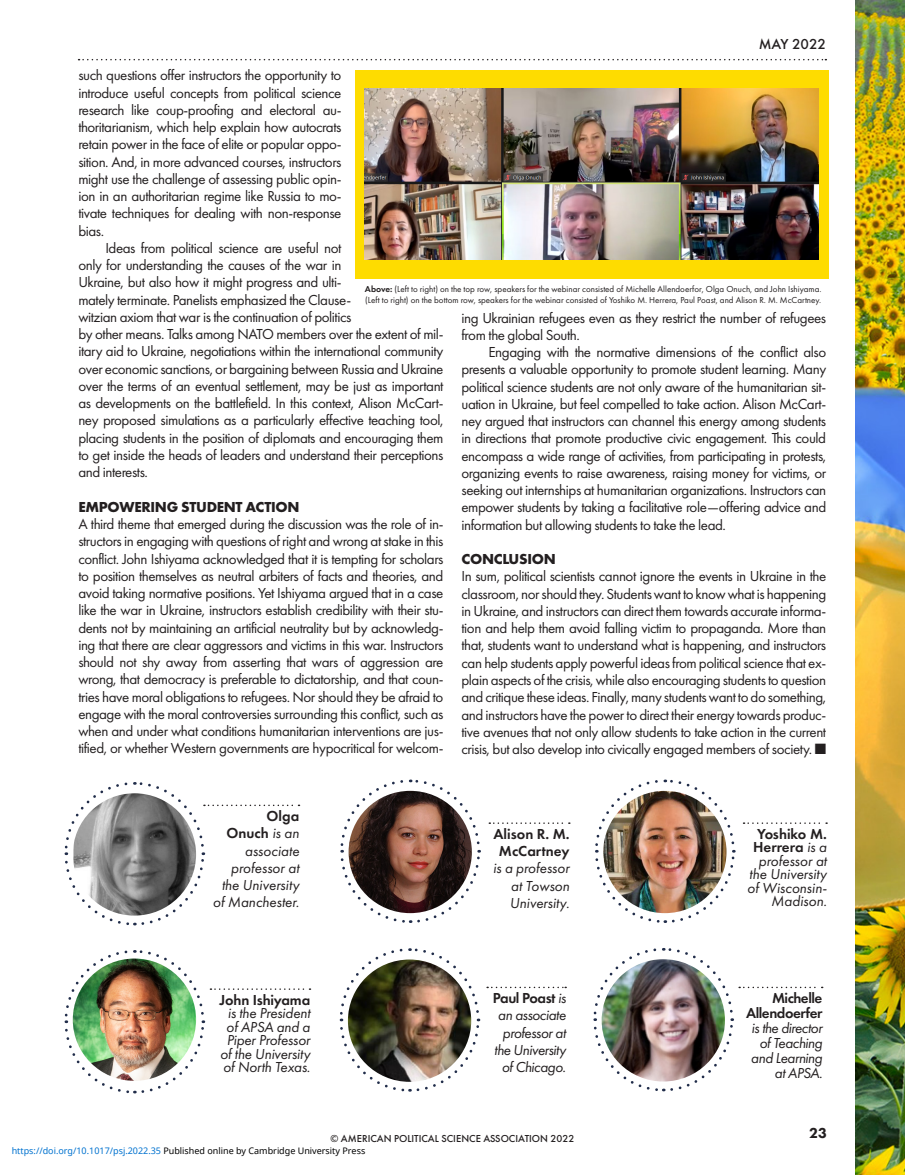
<style>
.page{position:relative;width:905px;height:1175px;background:#fff}
.page>*{position:absolute;margin:0;border:0;box-sizing:border-box;transform-origin:0 0}
.No_Indent{font:15px/17.2px "Futura PT";letter-spacing:-.03em;color:#231f20;text-align:justify}
.Author_Bio{font:italic 15px/13.5px "Futura PT";letter-spacing:-.01em;color:#231f20;text-align:right}
.Author_Bio-2{font:italic 15px/15px "Futura PT";letter-spacing:-.03em;color:#231f20;text-align:right}
.Byline_Black{font:700 15px "Futura PT";letter-spacing:-.02em;color:#231f20}
.t1{font:500 15px "Futura PT";color:#231f20}
.t2{font:800 15px "Futura PT";color:#231f20}
.t3{font:500 10.5px "Futura PT";color:#231f20}
.t4{font:9px/10.8px "Futura PT";color:#231f20}
.t5{font:9px "Noto Sans";color:#000}
.s1{font-weight:600}
.s2{font-weight:600;font-style:normal}
.s3{color:#0172cf}
</style>
<div class="page">
<svg style="left:79px;top:59px;width:747px;height:1px"></svg>
<img style="left:855px;top:0;width:49px;height:1174px">
<svg style="left:340px;top:779px;width:141px;height:144px"></svg>
<img style="left:595px;top:779px;width:141px;height:144px">
<img style="left:339px;top:948px;width:142px;height:144px">
<svg style="left:64px;top:782px;width:235px;height:144px"></svg>
<svg style="left:489px;top:822px;width:81px;height:2px"></svg>
<svg style="left:743px;top:822px;width:84px;height:2px"></svg>
<img style="left:64px;top:950px;width:246px;height:144px">
<svg style="left:487px;top:986px;width:79px;height:2px"></svg>
<img style="left:593px;top:948px;width:229px;height:144px">
<div style="left:355px;top:70px;width:473px;height:208px;background:#fedc00"></div>
<img style="left:365px;top:89px;width:453px;height:171px">
<p class="t1" style="left:758px;top:35px;width:69px">MAY 2022</p>
<p class="No_Indent" style="left:78px;top:67px;width:265px">such questions offer instructors the opportunity to introduce useful concepts from political science research like coup-proofing and electoral au&shy;thoritarianism, which help explain how autocrats retain power in the face of elite or popular oppo&shy;sition. And, in more advanced courses, instructors might use the challenge of assessing public opin&shy;ion in an authoritarian regime like Russia to mo&shy;tivate techniques for dealing with non-response bias.</p>
<p class="No_Indent" style="left:78px;top:239px;width:366px;text-align:left;text-indent:27px">Ideas from political science are useful not<br>only for understanding the causes of the war in<br>Ukraine, but also how it might progress and ulti-<br>mately terminate. Panelists emphasized the Clause-<br>witzian axiom that war is the continuation of politics<br>by other means. Talks among NATO members over the extent of mil&shy;itary aid to Ukraine, negotiations within the international community over economic sanctions, or bargaining between Russia and Ukraine over the terms of an eventual settlement, may be just as important as developments on the battlefield. In this context, Alison McCart&shy;ney proposed simulations as a particularly effective teaching tool, placing students in the position of diplomats and encouraging them to get inside the heads of leaders and understand their perceptions and interests.</p>
<p class="Byline_Black" style="left:78px;top:497px;width:223px">EMPOWERING STUDENT ACTION</p>
<p class="No_Indent" style="left:78px;top:515px;width:366px">A third theme that emerged during the discussion was the role of in&shy;structors in engaging with questions of right and wrong at stake in this conflict. John Ishiyama acknowledged that it is tempting for scholars to position themselves as neutral arbiters of facts and theories, and avoid taking normative positions. Yet Ishiyama argued that in a case like the war in Ukraine, instructors establish credibility with their stu&shy;dents not by maintaining an artificial neutrality but by acknowledg&shy;ing that there are clear aggressors and victims in this war. Instructors should not shy away from asserting that wars of aggression are wrong, that democracy is preferable to dictatorship, and that coun&shy;tries have moral obligations to refugees. Nor should they be afraid to engage with the moral controversies surrounding this conflict, such as when and under what conditions humanitarian interventions are jus&shy;tified, or whether Western governments are hypocritical for welcom-</p>
<p class="t4" style="left:365px;top:284px;width:458px"><span class="s1">Above:</span> (Left to right) on the top row, speakers for the webinar consisted of Michelle Allendoerfor, Olga Onuch, and John Ishiyama. (Left to right) on the bottom row, speakers for the webinar consisted of Yoshiko M. Herrera, Paul Poast, and Alison R. M. McCartney.</p>
<p class="No_Indent" style="left:461px;top:309px;width:366px">ing Ukrainian refugees even as they restrict the number of refugees from the global South.</p>
<p class="No_Indent" style="left:461px;top:343px;width:366px;text-indent:27px">Engaging with the normative dimensions of the conflict also presents a valuable opportunity to promote student learning. Many political science students are not only aware of the humanitarian sit&shy;uation in Ukraine, but feel compelled to take action. Alison McCart&shy;ney argued that instructors can channel this energy among students in directions that promote productive civic engagement. This could encompass a wide range of activities, from participating in protests, organizing events to raise awareness, raising money for victims, or seeking out internships at humanitarian organizations. Instructors can empower students by taking a facilitative role—offering advice and information but allowing students to take the lead.</p>
<p class="Byline_Black" style="left:461px;top:549px;width:96px">CONCLUSION</p>
<p class="No_Indent" style="left:461px;top:568px;width:366px">In sum, political scientists cannot ignore the events in Ukraine in the classroom, nor should they. Students want to know what is happening in Ukraine, and instructors can direct them towards accurate informa&shy;tion and help them avoid falling victim to propaganda. More than that, students want to understand what is happening, and instructors can help students apply powerful ideas from political science that ex&shy;plain aspects of the crisis, while also encouraging students to question and critique these ideas. Finally, many students want to do something, and instructors have the power to direct their energy towards produc&shy;tive avenues that not only allow students to take action in the current crisis, but also develop into civically engaged members of society. ■</p>
<p class="Author_Bio" style="left:213px;top:807px;width:88px;line-height:17.2px"><span class="s2">Olga<br>Onuch</span> is an associate professor at the University of Manchester.</p>
<p class="Author_Bio" style="left:493px;top:825px;width:78px;line-height:17.2px"><span class="s2">Alison R. M.<br>McCartney </span>is a professor at Towson<br>University.</p>
<p class="Author_Bio" style="left:747px;top:827px;width:81px"><span class="s2">Yoshiko M.<br>Herrera</span> is a professor at the University of Wisconsin-<br>Madison.</p>
<p class="Author_Bio" style="left:219px;top:993px;width:92px;text-align:center"><span class="s2">John Ishiyama </span>is the President of APSA and a<br>Piper Professor of the University of North Texas.</p>
<p class="Author_Bio-2" style="left:493px;top:989px;width:75px;line-height:17.2px"><span class="s2">Paul Poast</span> is an associate professor at the University of Chicago.</p>
<p class="Author_Bio-2" style="left:746px;top:990px;width:78px"><span class="s2">Michelle<br>Allendoerfer </span>is the director of Teaching and Learning at APSA.</p>
<p class="t3" style="left:330px;top:1132px;width:245px">© AMERICAN POLITICAL SCIENCE ASSOCIATION 2022</p>
<p class="t5" style="left:12px;top:1143px;width:355px"><span class="s3">https://doi.org/10.1017/psj.2022.35</span> Published online by Cambridge University Press</p>
<p class="t2" style="left:809px;top:1123px;width:19px">23</p>
</div>
